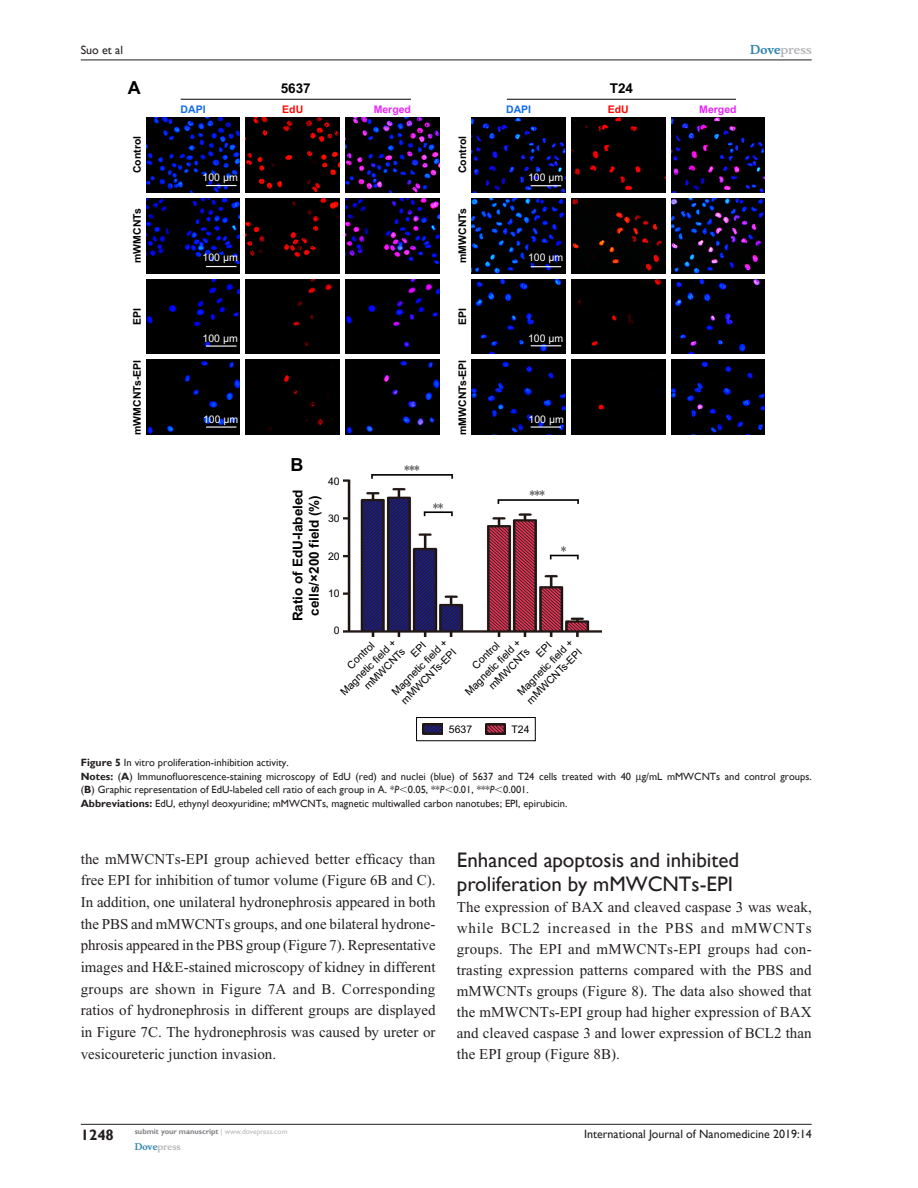
<style>
.page{position:relative;width:918px;height:1188px;background:#fff}
.page>*{position:absolute;margin:0;border:0;box-sizing:border-box;transform-origin:0 0}
.H2-2li{font:21px/24px "Gill Sans";color:#231f20}
.t1{font:700 18px "Arial";color:#000}
.TxF{font:15px/21.6px "Times New Roman";color:#231f20;text-align:justify}
.t2{font:700 15px "Gill Sans";color:#231f20}
.t3{font:700 13.5px/16.2px "Arial";color:#000;text-align:center}
.t4{font:12px "Gill Sans";color:#231f20}
.t5{font:700 12px "Musee";color:#b8b9bc}
.t6{font:12px "Gill Sans";color:#000}
.FigSNRI{font:10.5px/13.5px "Gill Sans";color:#231f20}
.t7{font:10.5px/12.6px "Arial";color:#000;text-align:right}
.t8{font:700 10.5px "Arial";color:#000}
.FigC{font:10.5px "Gill Sans";color:#231f20}
.t9{font:10.5px "Arial";color:#fff}
.t10{font:700 10.5px "Arial";color:#e826f8}
.t11{font:700 10.5px "Arial";color:#126bed}
.t12{font:700 10.5px "Arial";color:#fc0800}
.t13{font:700 9px "Musee";color:#b8b9bc}
.t14{font:700 7.5px "Gill Sans";color:#808285}
.s1{color:#3485ae}
.s2{font-weight:700}
.s3{font-style:italic}
.s4{font-family:"Mathematical Pi One"}
.s5{font-weight:400;color:#b8b9bc}
</style>
<div class="page">
<hr style="left:81px;top:1124px;width:731px;height:1px;background:#231f20">
<hr style="left:81px;top:60px;width:731px;height:1px;background:#231f20">
<img style="left:344px;top:474px;width:258px;height:163px">
<div style="left:416px;top:717px;width:120px;height:24px;background:#fff;border:1px solid #000"></div>
<img style="left:423px;top:724px;width:20px;height:10px">
<img style="left:485px;top:724px;width:20px;height:10px">
<img style="left:146px;top:117px;width:94px;height:75px">
<img style="left:146px;top:198px;width:94px;height:75px">
<img style="left:146px;top:279px;width:94px;height:75px">
<img style="left:146px;top:360px;width:94px;height:75px">
<img style="left:246px;top:117px;width:94px;height:75px">
<img style="left:346px;top:117px;width:93px;height:75px">
<img style="left:346px;top:198px;width:93px;height:75px">
<img style="left:246px;top:198px;width:94px;height:75px">
<div style="left:246px;top:279px;width:94px;height:75px;background:#000"></div>
<img style="left:346px;top:279px;width:93px;height:75px">
<img style="left:346px;top:360px;width:93px;height:75px">
<div style="left:246px;top:360px;width:94px;height:75px;background:#000"></div>
<hr style="left:181px;top:99px;width:230px;height:1px;background:#000">
<img style="left:472px;top:360px;width:93px;height:75px">
<div style="left:572px;top:360px;width:93px;height:75px;background:#000"></div>
<img style="left:671px;top:360px;width:94px;height:75px">
<img style="left:671px;top:279px;width:94px;height:75px">
<div style="left:572px;top:279px;width:93px;height:75px;background:#000"></div>
<img style="left:472px;top:279px;width:93px;height:75px">
<img style="left:472px;top:198px;width:93px;height:75px">
<img style="left:572px;top:198px;width:93px;height:75px">
<img style="left:671px;top:198px;width:94px;height:75px">
<img style="left:671px;top:117px;width:94px;height:75px">
<div style="left:572px;top:117px;width:93px;height:75px;background:#000"></div>
<img style="left:472px;top:117px;width:93px;height:75px">
<hr style="left:507px;top:99px;width:229px;height:1px;background:#000">
<p class="t4" style="left:81px;top:43px;width:44px">Suo et al</p>
<p class="t5" style="left:750px;top:43px;width:63px"><span class="s1">Dove</span>press</p>
<p class="t1" style="left:128px;top:75px;width:14px">A</p>
<p class="t3" style="left:281px;top:81px;width:32px">5637</p>
<p class="t3" style="left:610px;top:81px;width:25px">T24</p>
<p class="t11" style="left:181px;top:102px;width:27px">DAPI</p>
<p class="t12" style="left:282px;top:102px;width:22px">EdU</p>
<p class="t10" style="left:374px;top:102px;width:39px">Merged</p>
<p class="t11" style="left:506px;top:102px;width:27px">DAPI</p>
<p class="t12" style="left:608px;top:102px;width:22px">EdU</p>
<p class="t10" style="left:699px;top:102px;width:39px">Merged</p>
<p class="t8" style="left:130px;top:173px;width:39px;rotate:-90deg">Control</p>
<p class="t8" style="left:130px;top:263px;width:56px;rotate:-90deg">mWMCNTs</p>
<p class="t9" style="left:203px;top:170px;width:37px">100 µm</p>
<p class="t9" style="left:203px;top:251px;width:37px">100 µm</p>
<p class="t8" style="left:456px;top:173px;width:39px;rotate:-90deg">Control</p>
<p class="t8" style="left:456px;top:263px;width:56px;rotate:-90deg">mMWCNTs</p>
<p class="t9" style="left:528px;top:170px;width:37px">100 µm</p>
<p class="t9" style="left:528px;top:251px;width:37px">100 µm</p>
<p class="t8" style="left:130px;top:325px;width:18px;rotate:-90deg">EPI</p>
<p class="t8" style="left:130px;top:435px;width:77px;rotate:-90deg">mWMCNTs-EPI</p>
<p class="t9" style="left:203px;top:331px;width:37px">100 µm</p>
<p class="t9" style="left:203px;top:412px;width:37px">100 µm</p>
<p class="t1" style="left:291px;top:453px;width:14px">B</p>
<p class="t7" style="left:328px;top:475px;width:13px">40</p>
<p class="t3" style="left:290px;top:621px;width:134px;rotate:-90deg">Ratio of EdU-labeled cells/×200 field (%)</p>
<p class="t7" style="left:328px;top:512px;width:13px">30</p>
<p class="t7" style="left:328px;top:550px;width:13px">20</p>
<p class="t7" style="left:328px;top:587px;width:13px">10</p>
<p class="t7" style="left:334px;top:625px;width:7px">0</p>
<p class="t6" style="left:405px;top:463px;width:17px">***</p>
<p class="t6" style="left:433px;top:501px;width:12px">**</p>
<p class="t8" style="left:456px;top:325px;width:18px;rotate:-90deg">EPI</p>
<p class="t8" style="left:456px;top:435px;width:77px;rotate:-90deg">mMWCNTs-EPI</p>
<p class="t9" style="left:528px;top:331px;width:37px">100 µm</p>
<p class="t9" style="left:529px;top:412px;width:37px">100 µm</p>
<p class="t6" style="left:530px;top:488px;width:17px">***</p>
<p class="t6" style="left:561px;top:544px;width:7px">*</p>
<p class="t7" style="left:338px;top:689px;width:75px;rotate:-45deg">Magnetic field + mMWCNTs</p>
<p class="t7" style="left:389px;top:689px;width:75px;text-align:left;rotate:-45deg">Magnetic field + mMWCNTs-EPI</p>
<p class="t7" style="left:470px;top:663px;width:35px;rotate:-45deg">Control</p>
<p class="t7" style="left:463px;top:689px;width:75px;rotate:-45deg">Magnetic field + mMWCNTs</p>
<p class="t7" style="left:515px;top:689px;width:75px;text-align:left;rotate:-45deg">Magnetic field + mMWCNTs-EPI</p>
<p class="t7" style="left:345px;top:663px;width:35px;rotate:-45deg">Control</p>
<p class="t7" style="left:449px;top:723px;width:25px">5637</p>
<p class="t7" style="left:511px;top:723px;width:20px">T24</p>
<p class="FigC" style="left:81px;top:757px;width:210px"><span class="s2">Figure 5</span> In vitro proliferation-inhibition activity.</p>
<p class="FigSNRI" style="left:81px;top:770px;width:732px"><span class="s2">Notes:</span> (<span class="s2">A</span>) Immunofluorescence-staining microscopy of EdU (red) and nuclei (blue) of 5637 and T24 cells treated with 40 g/mL mMWCNTs and control groups. (<span class="s2">B</span>) Graphic representation of EdU-labeled cell ratio of each group in A. *<span class="s3">P</span><span class="s4">,</span>0.05, **<span class="s3">P</span><span class="s4">,</span>0.01, ***<span class="s3">P</span><span class="s4">,</span>0.001.</p>
<p class="FigSNRI" style="left:81px;top:797px;width:488px"><span class="s2">Abbreviations:</span> EdU, ethynyl deoxyuridine; mMWCNTs, magnetic multiwalled carbon nanotubes; EPI, epirubicin.</p>
<p class="TxF" style="left:81px;top:848px;width:356px">the mMWCNTs-EPI group achieved better efficacy than free EPI for inhibition of tumor volume (Figure 6B and C).<br>In addition, one unilateral hydronephrosis appeared in both the PBS and mMWCNTs groups, and one bilateral hydrone&shy;phrosis appeared in the PBS group (Figure 7). Representative images and H&amp;E-stained microscopy of kidney in different groups are shown in Figure 7A and B. Corresponding ratios of hydronephrosis in different groups are displayed in Figure 7C. The hydronephrosis was caused by ureter or vesicoureteric junction invasion.</p>
<p class="H2-2li" style="left:457px;top:848px;width:284px">Enhanced apoptosis and inhibited proliferation by mMWCNTs-EPI</p>
<p class="TxF" style="left:457px;top:896px;width:356px;line-height:21px">The expression of BAX and cleaved caspase 3 was weak, while BCL2 increased in the PBS and mMWCNTs groups. The EPI and mMWCNTs-EPI groups had con&shy;trasting expression patterns compared with the PBS and mMWCNTs groups (Figure 8). The data also showed that the mMWCNTs-EPI group had higher expression of BAX and cleaved caspase 3 and lower expression of BCL2 than the EPI group (Figure 8B).</p>
<p class="t2" style="left:81px;top:1126px;width:35px">1248</p>
<p class="t14" style="left:135px;top:1127px;width:154px">submit your manuscript <span class="s5">| www.dovepress.com</span></p>
<p class="t13" style="left:135px;top:1141px;width:48px"><span class="s1">Dove</span>press</p>
<p class="t4" style="left:584px;top:1127px;width:229px">International Journal of Nanomedicine 2019:14</p>
</div>
